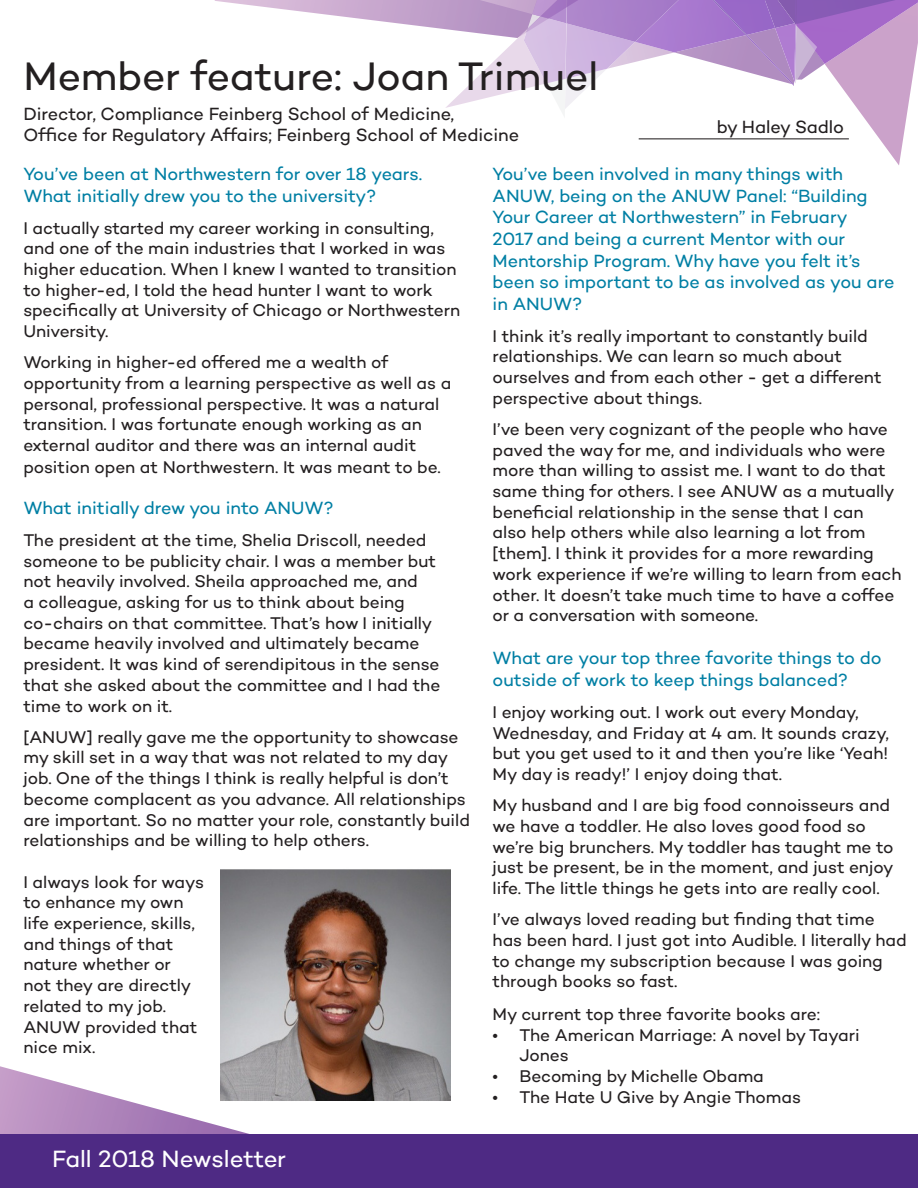
<style>
.page{position:relative;width:918px;height:1188px;background:#fff}
.page>*{position:absolute;margin:0;border:0;box-sizing:border-box;transform-origin:0 0}
.t1{font:40.5px "Campton";letter-spacing:-.005em;color:#231f20}
.t2{font:24px "Campton";letter-spacing:-.005em;color:#fff}
.t3{font:18px/21.6px "Campton";letter-spacing:-.005em;color:#007fa4}
.t4{font:18px/21.6px "Campton";letter-spacing:-.005em;color:#231f20}
.t5{font:17.25px/20.7px "Campton";letter-spacing:-.005em;color:#231f20}
</style>
<div class="page">
<svg style="left:0;top:1016px;width:249px;height:118px"></svg>
<div style="left:0;top:1134px;width:918px;height:54px;background:#4e2a84"></div>
<img style="left:221px;top:869px;width:230px;height:238px">
<svg style="left:214px;top:0;width:704px;height:165px"></svg>
<hr style="left:639px;top:138px;width:210px;height:1px;background:#231f20">
<p class="t1" style="left:23px;top:51px;width:577px">Member feature: Joan Trimuel</p>
<p class="t4" style="left:23px;top:103px;width:497px">Director, Compliance Feinberg School of Medicine,<br>Office for Regulatory Affairs; Feinberg School of Medicine</p>
<p class="t4" style="left:717px;top:115px;width:129px">by Haley Sadlo</p>
<p class="t3" style="left:23px;top:163px;width:400px">You’ve been at Northwestern for over 18 years.<br>What initially drew you to the university?</p>
<p class="t5" style="left:23px;top:217px;width:438px">I actually started my career working in consulting, and one of the main industries that I worked in was higher education. When I knew I wanted to transition to higher-ed, I told the head hunter I want to work specifically at University of Chicago or Northwestern University.</p>
<p class="t5" style="left:23px;top:352px;width:429px">Working in higher-ed offered me a wealth of opportunity from a learning perspective as well as a personal, professional perspective. It was a natural transition. I was fortunate enough working as an external auditor and there was an internal audit position open at Northwestern. It was meant to be.</p>
<p class="t3" style="left:23px;top:497px;width:312px">What initially drew you into ANUW?</p>
<p class="t5" style="left:23px;top:529px;width:418px">The president at the time, Shelia Driscoll, needed someone to be publicity chair. I was a member but not heavily involved. Sheila approached me, and<br>a colleague, asking for us to think about being co-chairs on that committee. That’s how I initially became heavily involved and ultimately became president. It was kind of serendipitous in the sense that she asked about the committee and I had the time to work on it.</p>
<p class="t5" style="left:23px;top:726px;width:448px">[ANUW] really gave me the opportunity to showcase my skill set in a way that was not related to my day job. One of the things I think is really helpful is don’t become complacent as you advance. All relationships are important. So no matter your role, constantly build relationships and be willing to help others.</p>
<p class="t5" style="left:23px;top:871px;width:182px">I always look for ways to enhance my own life experience, skills, and things of that nature whether or<br>not they are directly related to my job.<br>ANUW provided that nice mix.</p>
<p class="t2" style="left:52px;top:1143px;width:236px">Fall 2018 Newsletter</p>
<p class="t3" style="left:493px;top:163px;width:403px">You’ve been involved in many things with ANUW, being on the ANUW Panel: “Building Your Career at Northwestern” in February<br>2017 and being a current Mentor with our Mentorship Program. Why have you felt it’s been so important to be as involved as you are in ANUW?</p>
<p class="t5" style="left:493px;top:325px;width:391px">I think it’s really important to constantly build relationships. We can learn so much about ourselves and from each other - get a different perspective about things.</p>
<p class="t5" style="left:493px;top:418px;width:411px">I’ve been very cognizant of the people who have paved the way for me, and individuals who were more than willing to assist me. I want to do that same thing for others. I see ANUW as a mutually beneficial relationship in the sense that I can also help others while also learning a lot from [them]. I think it provides for a more rewarding work experience if we’re willing to learn from each other. It doesn’t take much time to have a coffee or a conversation with someone.</p>
<p class="t3" style="left:493px;top:647px;width:391px">What are your top three favorite things to do outside of work to keep things balanced?</p>
<p class="t5" style="left:493px;top:701px;width:398px">I enjoy working out. I work out every Monday, Wednesday, and Friday at 4 am. It sounds crazy, but you get used to it and then you’re like ‘Yeah!<br>My day is ready!’ I enjoy doing that.</p>
<p class="t5" style="left:493px;top:795px;width:403px">My husband and I are big food connoisseurs and we have a toddler. He also loves good food so we’re big brunchers. My toddler has taught me to just be present, be in the moment, and just enjoy life. The little things he gets into are really cool.</p>
<p class="t5" style="left:493px;top:909px;width:416px">I’ve always loved reading but finding that time has been hard. I just got into Audible. I literally had to change my subscription because I was going through books so fast.</p>
<p class="t5" style="left:493px;top:1003px;width:329px">My current top three favorite books are:</p>
<p class="t5" style="left:520px;top:1024px;width:342px;text-indent:-27px">• The American Marriage: A novel by Tayari<br>Jones</p>
<p class="t5" style="left:493px;top:1065px;width:273px">• Becoming by Michelle Obama</p>
<p class="t5" style="left:493px;top:1086px;width:310px">• The Hate U Give by Angie Thomas</p>
</div>
